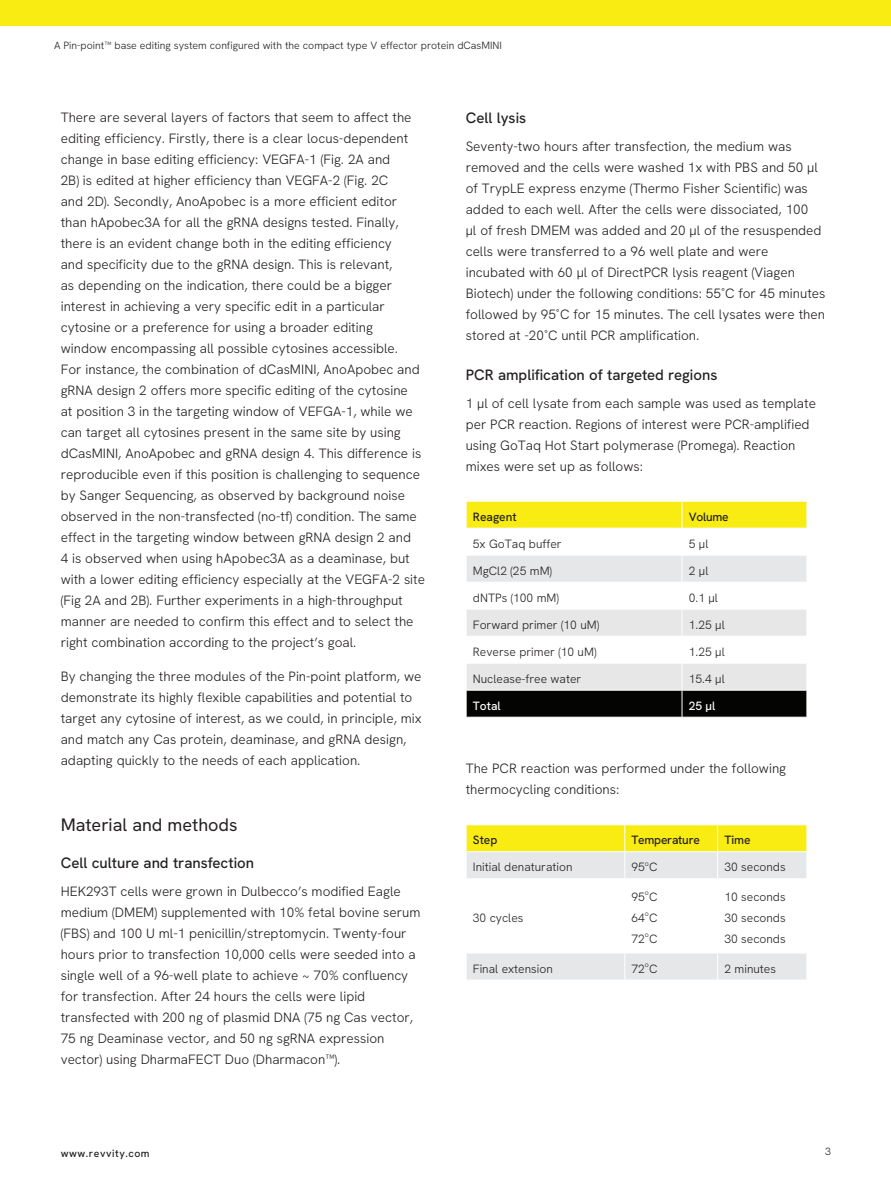
<style>
.page{position:relative;width:891px;height:1188px;background:#fff}
.page>*{position:absolute;margin:0;border:0;box-sizing:border-box;transform-origin:0 0}
.t1{font:18px "Hanken Grotesk";color:#231f20}
.t2{font:500 15px "Hanken Grotesk";color:#231f20}
.t3{font:300 13.5px/21px "Hanken Grotesk";color:#231f20}
.t4{font:300 12px/21px "Hanken Grotesk";color:#231f20;text-align:justify}
.t5{font:500 12px "Hanken Grotesk";letter-spacing:-.02em;color:#231f20}
.t6{font:500 12px "Hanken Grotesk";color:#fff}
.t7{font:500 12px "Hanken Grotesk";color:#231f20}
.t8{font:300 10.5px "Hanken Grotesk";color:#231f20}
.t9{font:500 10.5px "Hanken Grotesk";letter-spacing:.05em;color:#231f20}
.t10{font:300 7.05px "Hanken Grotesk";color:#231f20}
</style>
<div class="page">
<div style="left:0;top:0;width:891px;height:26px;background:#f9ec12"></div>
<svg style="left:466px;top:501px;width:341px;height:216px"></svg>
<hr style="left:466px;top:528px;width:216px;height:1px;background:#fff">
<hr style="left:682px;top:528px;width:125px;height:1px;background:#fff">
<svg style="left:466px;top:825px;width:341px;height:155px"></svg>
<hr style="left:466px;top:851px;width:159px;height:1px;background:#fff">
<hr style="left:625px;top:851px;width:93px;height:1px;background:#fff">
<hr style="left:718px;top:851px;width:89px;height:1px;background:#fff">
<p class="t8" style="left:54px;top:39px;width:450px">A Pin-point™ base editing system configured with the compact type V effector protein dCasMINI</p>
<p class="t3" style="left:61px;top:106px;width:366px">There are several layers of factors that seem to affect the editing efficiency. Firstly, there is a clear locus-dependent change in base editing efficiency: VEGFA-1 (Fig. 2A and<br>2B) is edited at higher efficiency than VEGFA-2 (Fig. 2C<br>and 2D). Secondly, AnoApobec is a more efficient editor than hApobec3A for all the gRNA designs tested. Finally, there is an evident change both in the editing efficiency<br>and specificity due to the gRNA design. This is relevant,<br>as depending on the indication, there could be a bigger interest in achieving a very specific edit in a particular cytosine or a preference for using a broader editing<br>window encompassing all possible cytosines accessible.<br>For instance, the combination of dCasMINI, AnoApobec and gRNA design 2 offers more specific editing of the cytosine<br>at position 3 in the targeting window of VEFGA-1, while we can target all cytosines present in the same site by using dCasMINI, AnoApobec and gRNA design 4. This difference is reproducible even if this position is challenging to sequence by Sanger Sequencing, as observed by background noise observed in the non-transfected (no-tf) condition. The same effect in the targeting window between gRNA design 2 and<br>4 is observed when using hApobec3A as a deaminase, but with a lower editing efficiency especially at the VEGFA-2 site (Fig 2A and 2B). Further experiments in a high-throughput manner are needed to confirm this effect and to select the right combination according to the project’s goal.</p>
<p class="t3" style="left:61px;top:666px;width:362px">By changing the three modules of the Pin-point platform, we demonstrate its highly flexible capabilities and potential to target any cytosine of interest, as we could, in principle, mix and match any Cas protein, deaminase, and gRNA design, adapting quickly to the needs of each application.</p>
<h1 class="t1" style="left:61px;top:813px;width:178px">Material and methods</h1>
<p class="t2" style="left:61px;top:853px;width:195px">Cell culture and transfection</p>
<p class="t3" style="left:61px;top:880px;width:361px">HEK293T cells were grown in Dulbecco’s modified Eagle medium (DMEM) supplemented with 10% fetal bovine serum (FBS) and 100 U ml-1 penicillin/streptomycin. Twenty-four hours prior to transfection 10,000 cells were seeded into a single well of a 96-well plate to achieve ~ 70% confluency for transfection. After 24 hours the cells were lipid transfected with 200 ng of plasmid DNA (75 ng Cas vector, 75 ng Deaminase vector, and 50 ng sgRNA expression vector) using DharmaFECT Duo (Dharmacon™).</p>
<p class="t2" style="left:466px;top:108px;width:62px">Cell lysis</p>
<p class="t3" style="left:466px;top:135px;width:361px">Seventy-two hours after transfection, the medium was removed and the cells were washed 1x with PBS and 50 µl of TrypLE express enzyme (Thermo Fisher Scientific) was added to each well. After the cells were dissociated, 100<br>µl of fresh DMEM was added and 20 µl of the resuspended cells were transferred to a 96 well plate and were incubated with 60 µl of DirectPCR lysis reagent (Viagen Biotech) under the following conditions: 55˚C for 45 minutes followed by 95˚C for 15 minutes. The cell lysates were then stored at -20˚C until PCR amplification.</p>
<p class="t2" style="left:466px;top:365px;width:253px">PCR amplification of targeted regions</p>
<p class="t3" style="left:466px;top:393px;width:352px">1 µl of cell lysate from each sample was used as template per PCR reaction. Regions of interest were PCR-amplified using GoTaq Hot Start polymerase (Promega). Reaction mixes were set up as follows:</p>
<p class="t7" style="left:473px;top:509px;width:45px">Reagent</p>
<p class="t5" style="left:689px;top:509px;width:41px">Volume</p>
<p class="t4" style="left:473px;top:533px;width:90px">5x GoTaq buffer</p>
<p class="t4" style="left:689px;top:533px;width:21px">5 μl</p>
<p class="t4" style="left:473px;top:560px;width:81px">MgCl2 (25 mM)</p>
<p class="t4" style="left:689px;top:560px;width:21px">2 μl</p>
<p class="t4" style="left:473px;top:587px;width:88px">dNTPs (100 mM)</p>
<p class="t4" style="left:689px;top:587px;width:31px">0.1 μl</p>
<p class="t4" style="left:473px;top:614px;width:128px">Forward primer (10 uM)</p>
<p class="t4" style="left:689px;top:614px;width:38px">1.25 μl</p>
<p class="t4" style="left:473px;top:641px;width:125px">Reverse primer (10 uM)</p>
<p class="t4" style="left:689px;top:641px;width:38px">1.25 μl</p>
<p class="t4" style="left:473px;top:668px;width:110px">Nuclease-free water</p>
<p class="t4" style="left:689px;top:668px;width:38px">15.4 μl</p>
<p class="t6" style="left:473px;top:698px;width:29px">Total</p>
<p class="t6" style="left:689px;top:698px;width:28px">25 μl</p>
<p class="t3" style="left:466px;top:758px;width:322px">The PCR reaction was performed under the following thermocycling conditions:</p>
<p class="t5" style="left:473px;top:832px;width:26px">Step</p>
<p class="t5" style="left:632px;top:832px;width:70px">Temperature</p>
<p class="t5" style="left:724px;top:832px;width:28px">Time</p>
<p class="t4" style="left:473px;top:856px;width:101px">Initial denaturation</p>
<p class="t4" style="left:632px;top:856px;width:27px">95 C</p>
<p class="t10" style="left:645px;top:859px;width:6px">o</p>
<p class="t4" style="left:724px;top:856px;width:63px">30 seconds</p>
<p class="t4" style="left:473px;top:907px;width:52px">30 cycles</p>
<p class="t10" style="left:645px;top:888px;width:6px">o</p>
<p class="t4" style="left:632px;top:907px;width:27px">64 C</p>
<p class="t4" style="left:632px;top:886px;width:27px">95 C</p>
<p class="t10" style="left:645px;top:909px;width:6px">o</p>
<p class="t4" style="left:632px;top:928px;width:27px">72 C</p>
<p class="t10" style="left:645px;top:930px;width:6px">o</p>
<p class="t4" style="left:724px;top:886px;width:63px">10 seconds 30 seconds 30 seconds</p>
<p class="t10" style="left:645px;top:960px;width:6px">o</p>
<p class="t4" style="left:724px;top:958px;width:53px">2 minutes</p>
<p class="t4" style="left:473px;top:958px;width:81px">Final extension</p>
<p class="t4" style="left:632px;top:958px;width:27px">72 C</p>
<p class="t9" style="left:61px;top:1147px;width:90px">www.revvity.com</p>
<p class="t8" style="left:825px;top:1145px;width:7px">3</p>
</div>
